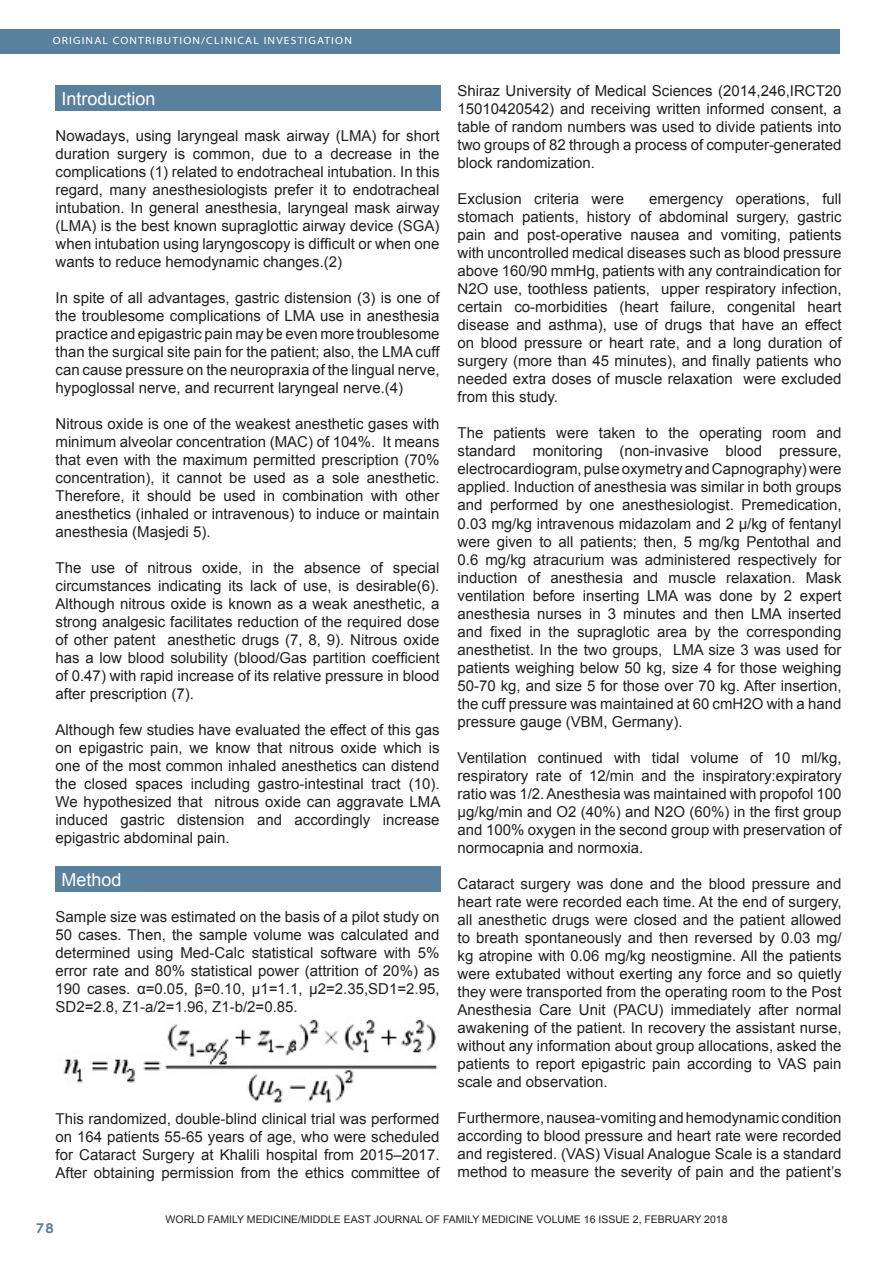
<style>
.page{position:relative;width:893px;height:1263px;background:#fff}
.page>*{position:absolute;margin:0;border:0;box-sizing:border-box;transform-origin:0 0}
.Footnote_Text{font:18px "Arial";color:#fff}
.Footnote_Text-2{font:15px/18px "Arial";color:#231f20;text-align:justify}
.t1{font:700 13.5px "Century Gothic";color:#59809c;scale:1.1 1}
.Footnote_Text-3{font:10.5px "Arial";color:#231f20}
.t2{font:10.5px "Myriad";letter-spacing:.1em;color:#fff;scale:1.1 1}
</style>
<div class="page">
<div style="left:0;top:30px;width:840px;height:24px;background:#59809c"></div>
<div style="left:56px;top:86px;width:385px;height:25px;background:#59809c"></div>
<div style="left:56px;top:867px;width:385px;height:25px;background:#59809c"></div>
<img style="left:63px;top:1019px;width:375px;height:84px">
<p class="t2" style="left:53px;top:35px;width:273px">ORIGINAL CONTRIBUTION/CLINICAL INVESTIGATION</p>
<p class="Footnote_Text" style="left:62px;top:87px;width:96px">Introduction</p>
<p class="Footnote_Text-2" style="left:56px;top:127px;width:385px">Nowadays, using laryngeal mask airway (LMA) for short duration surgery is common, due to a decrease in the complications (1) related to endotracheal intubation. In this regard, many anesthesiologists prefer it to endotracheal intubation. In general anesthesia, laryngeal mask airway (LMA) is the best known supraglottic airway device (SGA) when intubation using laryngoscopy is difficult or when one wants to reduce hemodynamic changes.(2)</p>
<p class="Footnote_Text-2" style="left:56px;top:289px;width:386px">In spite of all advantages, gastric distension (3) is one of the troublesome complications of LMA use in anesthesia practice and epigastric pain may be even more troublesome than the surgical site pain for the patient; also, the LMA cuff can cause pressure on the neuropraxia of the lingual nerve, hypoglossal nerve, and recurrent laryngeal nerve.(4)</p>
<p class="Footnote_Text-2" style="left:56px;top:415px;width:385px">Nitrous oxide is one of the weakest anesthetic gases with minimum alveolar concentration (MAC) of 104%. It means that even with the maximum permitted prescription (70% concentration), it cannot be used as a sole anesthetic.<br>Therefore, it should be used in combination with other anesthetics (inhaled or intravenous) to induce or maintain anesthesia (Masjedi 5).</p>
<p class="Footnote_Text-2" style="left:56px;top:559px;width:385px">The use of nitrous oxide, in the absence of special circumstances indicating its lack of use, is desirable(6).<br>Although nitrous oxide is known as a weak anesthetic, a strong analgesic facilitates reduction of the required dose of other patent anesthetic drugs (7, 8, 9). Nitrous oxide has a low blood solubility (blood/Gas partition coefficient of 0.47) with rapid increase of its relative pressure in blood after prescription (7).</p>
<p class="Footnote_Text-2" style="left:56px;top:721px;width:386px">Although few studies have evaluated the effect of this gas on epigastric pain, we know that nitrous oxide which is one of the most common inhaled anesthetics can distend the closed spaces including gastro-intestinal tract (10).<br>We hypothesized that nitrous oxide can aggravate LMA induced gastric distension and accordingly increase epigastric abdominal pain.</p>
<p class="Footnote_Text" style="left:62px;top:868px;width:62px">Method</p>
<p class="Footnote_Text-2" style="left:56px;top:908px;width:386px">Sample size was estimated on the basis of a pilot study on 50 cases. Then, the sample volume was calculated and determined using Med-Calc statistical software with 5% error rate and 80% statistical power (attrition of 20%) as 190 cases. α=0.05, β=0.10, μ1=1.1, μ2=2.35,SD1=2.95, SD2=2.8, Z1-a/2=1.96, Z1-b/2=0.85.</p>
<p class="Footnote_Text-2" style="left:56px;top:1110px;width:386px">This randomized, double-blind clinical trial was performed on 164 patients 55-65 years of age, who were scheduled for Cataract Surgery at Khalili hospital from 2015–2017.<br>After obtaining permission from the ethics committee of</p>
<p class="Footnote_Text-2" style="left:458px;top:82px;width:385px">Shiraz University of Medical Sciences (2014,246,IRCT20<br>15010420542) and receiving written informed consent, a table of random numbers was used to divide patients into two groups of 82 through a process of computer-generated block randomization.</p>
<p class="Footnote_Text-2" style="left:458px;top:190px;width:168px">Exclusion criteria were</p>
<p class="Footnote_Text-2" style="left:458px;top:190px;width:385px;text-indent:192px">emergency operations, full stomach patients, history of abdominal surgery, gastric pain and post-operative nausea and vomiting, patients with uncontrolled medical diseases such as blood pressure above 160/90 mmHg, patients with any contraindication for N2O use, toothless patients, upper respiratory infection, certain co-morbidities (heart failure, congenital heart disease and asthma), use of drugs that have an effect on blood pressure or heart rate, and a long duration of surgery (more than 45 minutes), and finally patients who needed extra doses of muscle relaxation were excluded from this study.</p>
<p class="Footnote_Text-2" style="left:458px;top:424px;width:386px">The patients were taken to the operating room and standard monitoring (non-invasive blood pressure, electrocardiogram, pulse oxymetry and Capnography) were applied. Induction of anesthesia was similar in both groups and performed by one anesthesiologist. Premedication, 0.03 mg/kg intravenous midazolam and 2 µ/kg of fentanyl were given to all patients; then, 5 mg/kg Pentothal and 0.6 mg/kg atracurium was administered respectively for induction of anesthesia and muscle relaxation. Mask ventilation before inserting LMA was done by 2 expert anesthesia nurses in 3 minutes and then LMA inserted and fixed in the supraglotic area by the corresponding anesthetist. In the two groups, LMA size 3 was used for patients weighing below 50 kg, size 4 for those weighing 50-70 kg, and size 5 for those over 70 kg. After insertion, the cuff pressure was maintained at 60 cmH2O with a hand pressure gauge (VBM, Germany).</p>
<p class="Footnote_Text-2" style="left:458px;top:748px;width:386px">Ventilation continued with tidal volume of 10 ml/kg, respiratory rate of 12/min and the inspiratory:expiratory ratio was 1/2. Anesthesia was maintained with propofol 100 μg/kg/min and O2 (40%) and N2O (60%) in the first group and 100% oxygen in the second group with preservation of normocapnia and normoxia.</p>
<p class="Footnote_Text-2" style="left:458px;top:874px;width:386px">Cataract surgery was done and the blood pressure and heart rate were recorded each time. At the end of surgery, all anesthetic drugs were closed and the patient allowed to breath spontaneously and then reversed by 0.03 mg/ kg atropine with 0.06 mg/kg neostigmine. All the patients were extubated without exerting any force and so quietly they were transported from the operating room to the Post Anesthesia Care Unit (PACU) immediately after normal awakening of the patient. In recovery the assistant nurse, without any information about group allocations, asked the patients to report epigastric pain according to VAS pain scale and observation.</p>
<p class="Footnote_Text-2" style="left:458px;top:1108px;width:385px">Furthermore, nausea-vomiting and hemodynamic condition according to blood pressure and heart rate were recorded and registered. (VAS) Visual Analogue Scale is a standard method to measure the severity of pain and the patient’s</p>
<p class="t1" style="left:36px;top:1217px;width:18px">78</p>
<p class="Footnote_Text-3" style="left:166px;top:1212px;width:563px">WORLD FAMILY MEDICINE/MIDDLE EAST JOURNAL OF FAMILY MEDICINE VOLUME 16 ISSUE 2, FEBRUARY 2018</p>
<p class="Footnote_Text-3" style="left:160px;top:1214px;width:572px">WORLD FAMILY MEDICINE/MIDDLE EAST JOURNAL OF FAMILY MEDICINE VOLUME 15 ISSUE 10, DECEMBER 2017</p>
</div>
